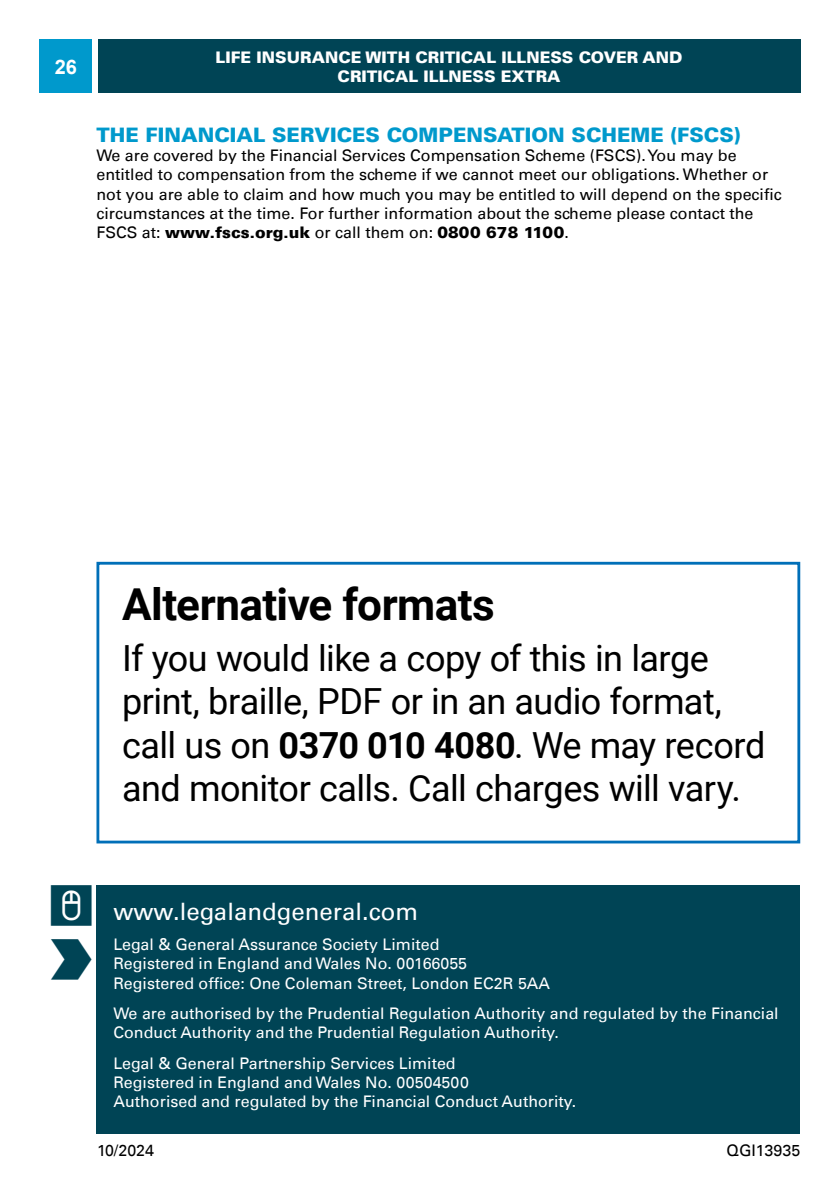
<style>
.page{position:relative;width:840px;height:1191px;background:#fff}
.page>*{position:absolute;margin:0;border:0;box-sizing:border-box;transform-origin:0 0}
.AF_P{font:700 44px "Roboto";letter-spacing:-.015em;color:#000}
.AF_P-2{font:36px/43.2px "Roboto";letter-spacing:-.015em;color:#000}
.Body_text_P{font:24px "Univers LT";color:#fff}
.t1{font:900 20px "Univers LT";color:#09c}
.t2{font:700 20px "Arial";color:#fff}
.Body_text_P-2{font:16px/19.2px "Univers LT";color:#fff}
.Body_text_P-3{font:16px "Univers LT";color:#000}
.t3{font:900 16px/19.2px "Univers LT";color:#fff;text-align:center}
.Body_text_P-4{font:900 16px "Univers LT";color:#000}
.s1{font-weight:400}
.s2{font-weight:700}
</style>
<div class="page">
<div style="left:98px;top:40px;width:701px;height:53px;background:#045"></div>
<div style="left:40px;top:40px;width:52px;height:53px;background:#09c"></div>
<div style="left:96px;top:885px;width:703px;height:249px;background:#045"></div>
<div style="left:96px;top:562px;width:703px;height:281px;border:3px solid #006fb8"></div>
<p class="t2" style="left:55px;top:52px;width:24px">26</p>
<p class="t3" style="left:215px;top:47px;width:468px">LIFE INSURANCE WITH CRITICAL ILLNESS COVER AND<br>CRITICAL ILLNESS EXTRA</p>
<h4 class="t1" style="left:96px;top:122px;width:645px">THE FINANCIAL SERVICES COMPENSATION SCHEME (FSCS)</h4>
<p class="Body_text_P-3" style="left:96px;top:146px;width:641px">We are covered by the Financial Services Compensation Scheme (FSCS). You may be</p>
<p class="Body_text_P-3" style="left:96px;top:165px;width:673px">entitled to compensation from the scheme if we cannot meet our obligations. Whether or</p>
<p class="Body_text_P-3" style="left:96px;top:184px;width:686px">not you are able to claim and how much you may be entitled to will depend on the specific</p>
<p class="Body_text_P-3" style="left:96px;top:204px;width:658px">circumstances at the time. For further information about the scheme please contact the</p>
<p class="Body_text_P-4" style="left:96px;top:222px;width:473px"><span class="s1">FSCS at:</span> www.fscs.org.uk <span class="s1">or call them on:</span> 0800 678 1100<span class="s1">.</span></p>
<p class="AF_P" style="left:122px;top:574px;width:374px">Alternative formats</p>
<p class="AF_P-2" style="left:122px;top:635px;width:644px">If you would like a copy of this in large print, braille, PDF or in an audio format, call us on <span class="s2">0370 010 4080</span>. We may record and monitor calls. Call charges will vary.</p>
<p class="Body_text_P" style="left:113px;top:897px;width:306px">www.legalandgeneral.com</p>
<p class="Body_text_P-2" style="left:113px;top:935px;width:327px">Legal &amp; General Assurance Society Limited</p>
<p class="Body_text_P-2" style="left:113px;top:954px;width:355px">Registered in England and Wales No. 00166055</p>
<p class="Body_text_P-2" style="left:113px;top:973px;width:438px">Registered office: One Coleman Street, London EC2R 5AA</p>
<p class="Body_text_P-2" style="left:113px;top:1004px;width:666px">We are authorised by the Prudential Regulation Authority and regulated by the Financial<br>Conduct Authority and the Prudential Regulation Authority.</p>
<p class="Body_text_P-2" style="left:113px;top:1053px;width:343px">Legal &amp; General Partnership Services Limited</p>
<p class="Body_text_P-2" style="left:113px;top:1073px;width:357px">Registered in England and Wales No. 00504500</p>
<p class="Body_text_P-2" style="left:113px;top:1092px;width:464px">Authorised and regulated by the Financial Conduct Authority.</p>
<p class="Body_text_P-3" style="left:97px;top:1140px;width:58px">10/2024</p>
<p class="Body_text_P-3" style="left:726px;top:1140px;width:75px">QGI13935</p>
</div>
